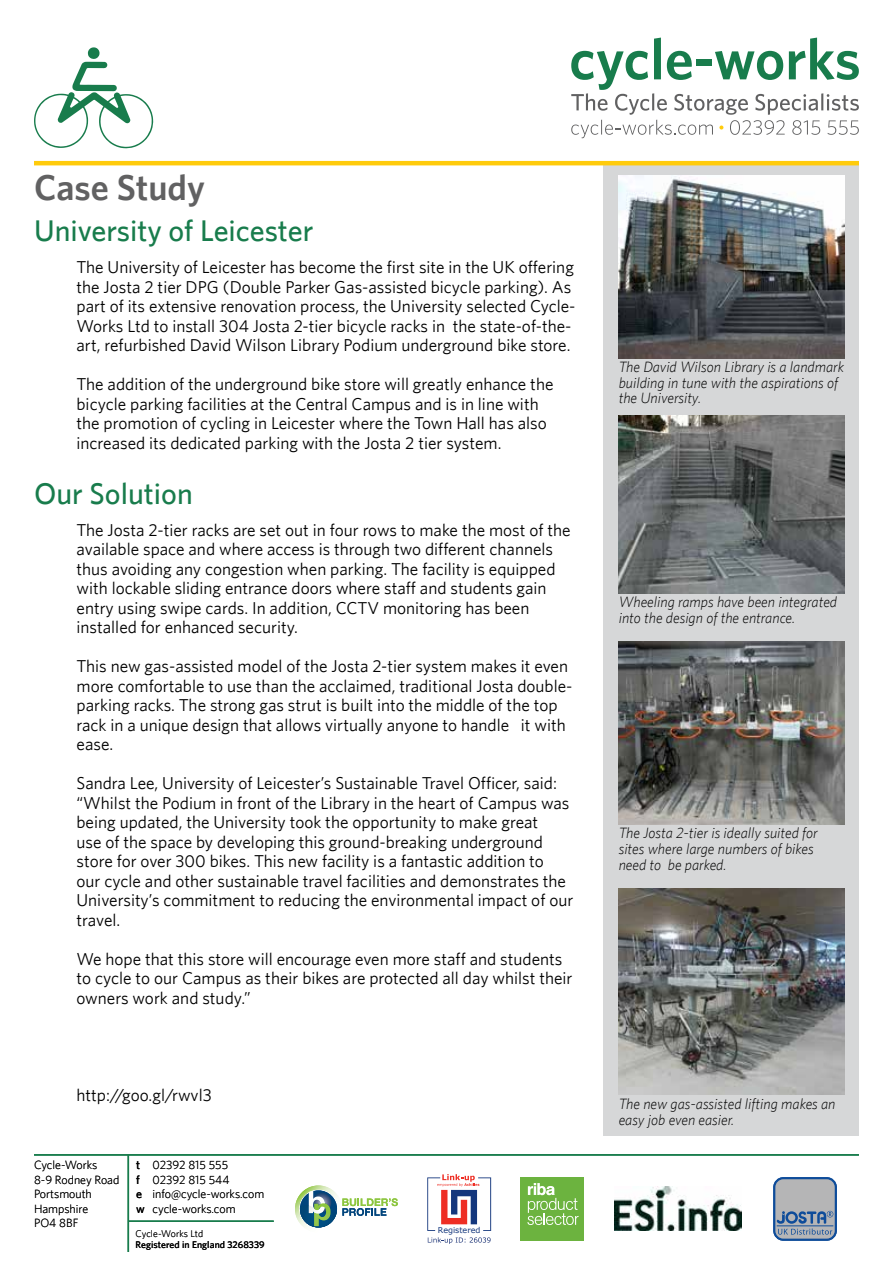
<style>
.page{position:relative;width:893px;height:1263px;background:#fff}
.page>*{position:absolute;margin:0;border:0;box-sizing:border-box;transform-origin:0 0}
.t1{font:600 36px "Whitney";color:#616162}
.t2{font:500 30px "Whitney";color:#187c4c}
.t3{font:17.25px/19.5px "Whitney";color:#000}
.t4{font:italic 300 15px/15.8px "Whitney";color:#000}
.t5{font:300 12px "Whitney";color:#000}
.t6{font:500 9.75px "Whitney";letter-spacing:.01em;color:#000}
.t7{font:300 9.75px "Whitney";color:#000}
.t8{font:7.95px "Verdana";color:#14377d}
.s1{font-weight:500}
</style>
<div class="page">
<img style="left:615px;top:1187px;width:127px;height:44px">
<svg style="left:34px;top:47px;width:119px;height:101px"></svg>
<svg style="left:571px;top:38px;width:288px;height:100px"></svg>
<div style="left:604px;top:163px;width:255px;height:972px;background:#d6d7d8"></div>
<hr style="left:34px;top:161px;width:825px;height:4px;background:#ffcb0b">
<img style="left:619px;top:176px;width:225px;height:182px">
<img style="left:619px;top:889px;width:225px;height:206px">
<img style="left:619px;top:416px;width:225px;height:177px">
<img style="left:619px;top:641px;width:225px;height:183px">
<hr style="left:128px;top:1155px;width:1px;height:97px;background:#187c4c">
<hr style="left:34px;top:1154px;width:825px;height:1px;background:#187c4c">
<hr style="left:128px;top:1220px;width:146px;height:2px;background:#187c4c">
<svg style="left:773px;top:1177px;width:64px;height:64px"></svg>
<svg style="left:427px;top:1174px;width:64px;height:57px"></svg>
<svg style="left:428px;top:1237px;width:63px;height:7px"></svg>
<div style="left:520px;top:1177px;width:64px;height:64px;background:#6cb33f"></div>
<svg style="left:527px;top:1183px;width:52px;height:42px"></svg>
<svg style="left:295px;top:1185px;width:103px;height:43px"></svg>
<h1 class="t1" style="left:34px;top:165px;width:172px">Case Study</h1>
<h2 class="t2" style="left:34px;top:212px;width:281px">University of Leicester</h2>
<p class="t3" style="left:77px;top:257px;width:501px">The University of Leicester has become the first site in the UK offering the Josta 2 tier DPG (Double Parker Gas-assisted bicycle parking). As part of its extensive renovation process, the University selected Cycle-Works Ltd to install 304 Josta 2-tier bicycle racks in the state-of-the&shy;art, refurbished David Wilson Library Podium underground bike store.</p>
<p class="t3" style="left:77px;top:374px;width:478px">The addition of the underground bike store will greatly enhance the bicycle parking facilities at the Central Campus and is in line with the promotion of cycling in Leicester where the Town Hall has also increased its dedicated parking with the Josta 2 tier system.</p>
<h2 class="t2" style="left:34px;top:475px;width:160px">Our Solution</h2>
<p class="t3" style="left:77px;top:520px;width:496px">The Josta 2-tier racks are set out in four rows to make the most of the available space and where access is through two different channels thus avoiding any congestion when parking. The facility is equipped with lockable sliding entrance doors where staff and students gain entry using swipe cards. In addition, CCTV monitoring has been installed for enhanced security.</p>
<p class="t3" style="left:77px;top:656px;width:497px">This new gas-assisted model of the Josta 2-tier system makes it even more comfortable to use than the acclaimed, traditional Josta double&shy;parking racks. The strong gas strut is built into the middle of the top rack in a unique design that allows virtually anyone to handle it with ease.</p>
<p class="t3" style="left:77px;top:773px;width:498px">Sandra Lee, University of Leicester’s Sustainable Travel Officer, said: “Whilst the Podium in front of the Library in the heart of Campus was being updated, the University took the opportunity to make great<br>use of the space by developing this ground-breaking underground store for over 300 bikes. This new facility is a fantastic addition to<br>our cycle and other sustainable travel facilities and demonstrates the University’s commitment to reducing the environmental impact of our travel.</p>
<p class="t3" style="left:77px;top:949px;width:497px">We hope that this store will encourage even more staff and students to cycle to our Campus as their bikes are protected all day whilst their owners work and study.”</p>
<p class="t3" style="left:77px;top:1085px;width:137px">http://goo.gl/rwvl3</p>
<p class="t5" style="left:34px;top:1158px;width:65px">Cycle-Works</p>
<p class="t5" style="left:136px;top:1158px;width:94px"><span class="s1">t</span> 02392 815 555</p>
<p class="t5" style="left:34px;top:1172px;width:87px">8-9 Rodney Road</p>
<p class="t5" style="left:136px;top:1172px;width:95px"><span class="s1">f</span> 02392 815 544</p>
<p class="t5" style="left:34px;top:1187px;width:59px">Portsmouth</p>
<p class="t5" style="left:136px;top:1187px;width:130px"><span class="s1">e</span> info@cycle-works.com</p>
<p class="t5" style="left:34px;top:1201px;width:56px">Hampshire</p>
<p class="t5" style="left:136px;top:1201px;width:101px"><span class="s1">w</span> cycle-works.com</p>
<p class="t5" style="left:34px;top:1216px;width:46px">PO4 8BF</p>
<p class="t7" style="left:136px;top:1228px;width:69px">Cycle-Works Ltd</p>
<p class="t6" style="left:136px;top:1239px;width:131px">Registered in England 3268339</p>
<p class="t8" style="left:438px;top:1224px;width:44px">Registered</p>
<p class="t4" style="left:619px;top:359px;width:227px">The David Wilson Library is a landmark building in tune with the aspirations of the University.</p>
<p class="t4" style="left:619px;top:594px;width:220px">Wheeling ramps have been integrated into the design of the entrance.</p>
<p class="t4" style="left:619px;top:825px;width:201px">The Josta 2-tier is ideally suited for sites where large numbers of bikes need to be parked.</p>
<p class="t4" style="left:619px;top:1095px;width:218px">The new gas-assisted lifting makes an easy job even easier.</p>
</div>
